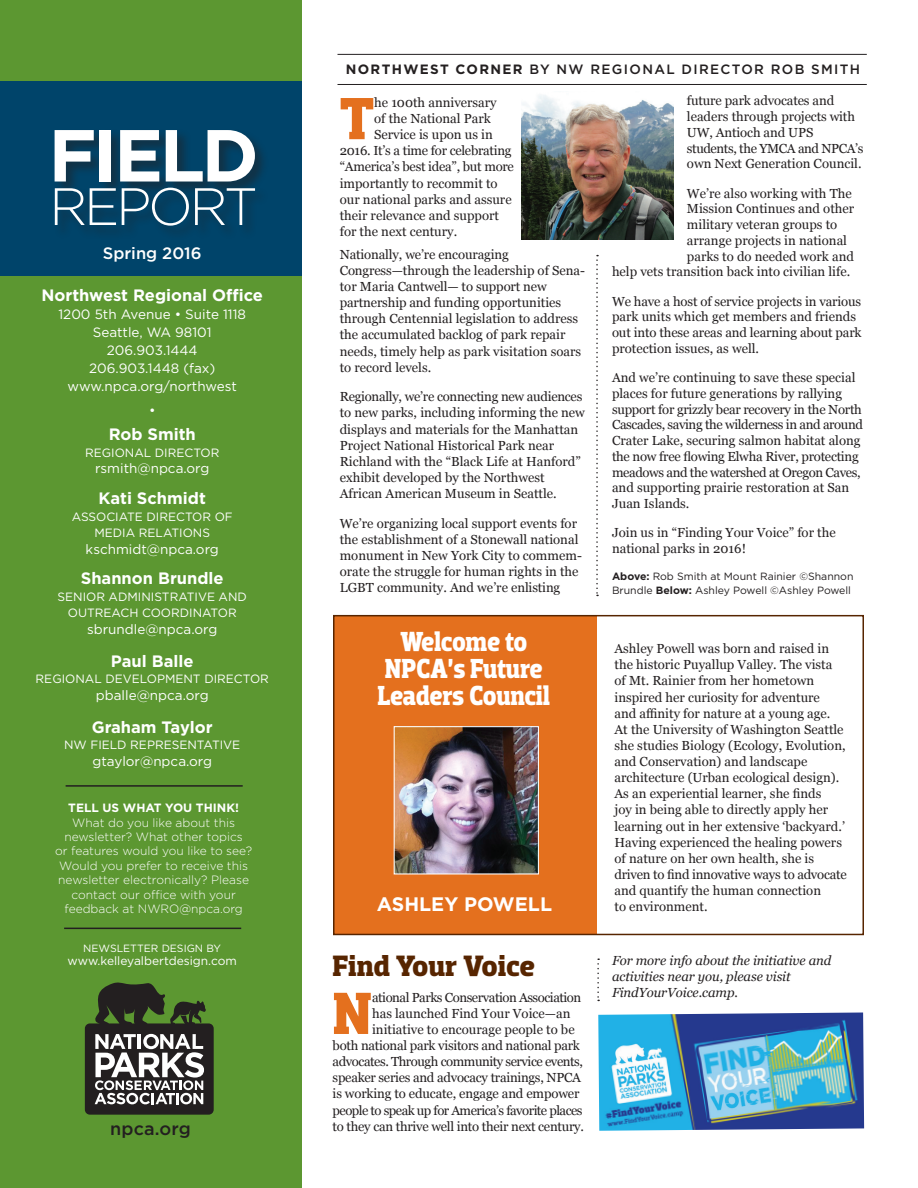
<style>
.page{position:relative;width:918px;height:1188px;background:#fff}
.page>*{position:absolute;margin:0;border:0;box-sizing:border-box;transform-origin:0 0}
.t1{font:700 73.5px "Gotham";letter-spacing:-.05em;color:#fff}
.NEW_body_text{font:700 60.6px "Dobra Slab";color:#e4701e}
.t2{font:300 52.5px "Gotham";letter-spacing:-.06em;color:#fff}
.NEW_Headline{font:700 30px "Dobra Slab";color:#572500}
.NEW_Headline-2{font:700 28.05px "Dobra Slab";letter-spacing:-.015em;color:#fff;scale:.91 1}
.t3{font:700 19.5px "Gotham";color:#fff}
.t4{font:500 18px "Gotham";letter-spacing:.01em;color:#231f20}
.New_Staff_Titles{font:700 16.5px "Gotham";color:#fff}
.t5{font:500 16.5px "Gotham";color:#fff}
.t6{font:13.5px "Gotham";color:#fff}
.t7{font:500 13.5px "Gotham";letter-spacing:.1em;color:#231f20}
.NEW_body_text-2{font:13.2px/16.2px "Georgia";color:#231f20}
.NEW_body_text-3{font:13.2px "Georgia";letter-spacing:-.02em;color:#231f20}
.NEW_body_text-4{font:italic 13.2px/16.2px "Georgia";letter-spacing:-.005em;color:#231f20}
.NEW_body_text-5{font:13.2px "Georgia";letter-spacing:-.035em;color:#231f20}
.NEW_body_text-6{font:13.2px "Georgia";letter-spacing:-.04em;color:#231f20}
.t8{font:300 12px/14.4px "Gotham";color:#fff;text-align:center}
.New_Staff_Title{font:12px/16.5px "Gotham";color:#fff;text-align:center}
.t9{font:700 12px "Gotham";color:#fff}
.NEW_Caption{font:10.5px/13.5px "Gotham";color:#231f20}
.New_Staff_Title-2{font:10.5px "Gotham";color:#fff}
.s1{font-weight:700}
</style>
<div class="page">
<div style="left:0;top:0;width:302px;height:1188px;background:#5c9731"></div>
<div style="left:0;top:81px;width:302px;height:194px;background:#00446a"></div>
<div style="left:53px;top:128px;width:217px;height:112px;background:#231f20;opacity:.5"></div>
<hr style="left:66px;top:785px;width:177px;height:2px;background:#231f20">
<hr style="left:64px;top:928px;width:177px;height:1px;background:#231f20">
<svg style="left:85px;top:983px;width:129px;height:132px;background:#585f4f"></svg>
<img style="left:598px;top:1012px;width:266px;height:119px">
<hr style="left:338px;top:54px;width:529px;height:1px;background:#231f20">
<hr style="left:338px;top:84px;width:529px;height:1px;background:#231f20">
<svg style="left:596px;top:255px;width:2px;height:341px"></svg>
<img style="left:522px;top:95px;width:151px;height:144px">
<svg style="left:597px;top:958px;width:2px;height:43px"></svg>
<div style="left:334px;top:616px;width:262px;height:318px;background:#e4701e"></div>
<div style="left:333px;top:615px;width:531px;height:320px;border:2px solid #572500"></div>
<img style="left:396px;top:728px;width:141px;height:144px">
<div style="left:394px;top:726px;width:145px;height:148px;border:1px solid #fff"></div>
<p class="t1" style="left:48px;top:113px;width:212px">FIELD</p>
<p class="t2" style="left:49px;top:178px;width:210px">REPORT</p>
<p class="t5" style="left:103px;top:244px;width:100px">Spring 2016</p>
<p class="New_Staff_Titles" style="left:42px;top:286px;width:223px">Northwest Regional Office</p>
<p class="t6" style="left:58px;top:307px;width:189px">1200 5th Avenue • Suite 1118</p>
<p class="t6" style="left:93px;top:325px;width:120px">Seattle, WA 98101</p>
<p class="t6" style="left:107px;top:343px;width:92px">206.903.1444</p>
<p class="t6" style="left:89px;top:361px;width:128px">206.903.1448 (fax)</p>
<p class="t6" style="left:68px;top:379px;width:171px">www.npca.org/northwest</p>
<p class="t6" style="left:149px;top:403px;width:8px">•</p>
<p class="New_Staff_Titles" style="left:109px;top:425px;width:89px">Rob Smith</p>
<p class="New_Staff_Title" style="left:85px;top:444px;width:136px">REGIONAL DIRECTOR</p>
<p class="t6" style="left:95px;top:461px;width:116px">rsmith@npca.org</p>
<p class="New_Staff_Titles" style="left:99px;top:489px;width:109px">Kati Schmidt</p>
<p class="New_Staff_Title" style="left:72px;top:508px;width:163px">ASSOCIATE DIRECTOR OF<br>MEDIA RELATIONS</p>
<p class="t6" style="left:86px;top:541px;width:135px">kschmidt@npca.org</p>
<p class="New_Staff_Titles" style="left:81px;top:569px;width:144px">Shannon Brundle</p>
<p class="New_Staff_Title" style="left:57px;top:588px;width:191px">SENIOR ADMINISTRATIVE AND</p>
<p class="New_Staff_Title" style="left:68px;top:605px;width:170px">OUTREACH COORDINATOR</p>
<p class="t6" style="left:87px;top:622px;width:132px">sbrundle@npca.org</p>
<p class="New_Staff_Titles" style="left:111px;top:652px;width:84px">Paul Balle</p>
<p class="New_Staff_Title" style="left:36px;top:671px;width:235px">REGIONAL DEVELOPMENT DIRECTOR</p>
<p class="t6" style="left:96px;top:688px;width:114px">pballe@npca.org</p>
<p class="New_Staff_Titles" style="left:92px;top:718px;width:122px">Graham Taylor</p>
<p class="New_Staff_Title" style="left:64px;top:737px;width:178px">NW FIELD REPRESENTATIVE</p>
<p class="t6" style="left:92px;top:754px;width:121px">gtaylor@npca.org</p>
<p class="t9" style="left:68px;top:801px;width:172px">TELL US WHAT YOU THINK!</p>
<p class="t8" style="left:55px;top:815px;width:199px">What do you like about this newsletter? What other topics<br>or features would you like to see?<br>Would you prefer to receive this newsletter electronically? Please contact our office with your feedback at NWRO@npca.org</p>
<p class="New_Staff_Title-2" style="left:83px;top:942px;width:139px">NEWSLETTER DESIGN BY</p>
<p class="New_Staff_Title" style="left:68px;top:953px;width:171px">www.kelleyalbertdesign.com</p>
<p class="t4" style="left:110px;top:1119px;width:82px">npca.org</p>
<p class="t7" style="left:346px;top:61px;width:516px"><span class="s1">NORTHWEST CORNER</span> BY NW REGIONAL DIRECTOR ROB SMITH</p>
<p class="NEW_body_text" style="left:340px;top:83px;width:36px">T</p>
<p class="NEW_body_text-2" style="left:374px;top:94px;width:124px">he 100th anniversary</p>
<p class="NEW_body_text-2" style="left:374px;top:110px;width:118px">of the National Park</p>
<p class="NEW_body_text-2" style="left:374px;top:126px;width:120px">Service is upon us in</p>
<p class="NEW_body_text-3" style="left:340px;top:141px;width:173px">2016. It’s a time for celebrating</p>
<p class="NEW_body_text-3" style="left:340px;top:157px;width:176px">“America’s best idea”, but more</p>
<p class="NEW_body_text-2" style="left:340px;top:174px;width:159px">importantly to recommit to</p>
<p class="NEW_body_text-2" style="left:340px;top:191px;width:173px">our national parks and assure</p>
<p class="NEW_body_text-2" style="left:340px;top:207px;width:161px">their relevance and support</p>
<p class="NEW_body_text-2" style="left:340px;top:223px;width:119px">for the next century.</p>
<p class="NEW_body_text-2" style="left:340px;top:246px;width:247px">Nationally, we’re encouraging Congress—through the leadership of Sena&shy;tor Maria Cantwell— to support new partnership and funding opportunities through Centennial legislation to address the accumulated backlog of park repair needs, timely help as park visitation soars to record levels.</p>
<p class="NEW_body_text-2" style="left:340px;top:388px;width:247px">Regionally, we’re connecting new audiences to new parks, including informing the new displays and materials for the Manhattan Project National Historical Park near Richland with the “Black Life at Hanford” exhibit developed by the Northwest African American Museum in Seattle.</p>
<p class="NEW_body_text-2" style="left:340px;top:515px;width:244px">We’re organizing local support events for the establishment of a Stonewall national monument in New York City to commem&shy;orate the struggle for human rights in the LGBT community. And we’re enlisting</p>
<p class="NEW_body_text-2" style="left:687px;top:92px;width:178px;line-height:15.8px">future park advocates and leaders through projects with<br>UW, Antioch and UPS students, the YMCA and NPCA’s own Next Generation Council.</p>
<p class="NEW_body_text-2" style="left:687px;top:184px;width:166px">We’re also working with The</p>
<p class="NEW_body_text-2" style="left:687px;top:200px;width:169px">Mission Continues and other</p>
<p class="NEW_body_text-2" style="left:687px;top:216px;width:152px">military veteran groups to</p>
<p class="NEW_body_text-2" style="left:687px;top:232px;width:162px">arrange projects in national</p>
<p class="NEW_body_text-2" style="left:687px;top:247px;width:169px">parks to do needed work and</p>
<p class="NEW_body_text-2" style="left:612px;top:263px;width:240px">help vets transition back into civilian life.</p>
<p class="NEW_body_text-2" style="left:612px;top:293px;width:251px;line-height:15.8px">We have a host of service projects in various park units which get members and friends out into these areas and learning about park protection issues, as well.</p>
<p class="NEW_body_text-2" style="left:612px;top:369px;width:252px;line-height:15.8px">And we’re continuing to save these special places for future generations by rallying support for grizzly bear recovery in the North Cascades, saving the wilderness in and around Crater Lake, securing salmon habitat along the now free flowing Elwha River, protecting meadows and the watershed at Oregon Caves, and supporting prairie restoration at San Juan Islands.</p>
<p class="NEW_body_text-2" style="left:612px;top:524px;width:225px">Join us in “Finding Your Voice” for the national parks in 2016!</p>
<p class="NEW_Caption" style="left:612px;top:570px;width:243px"><span class="s1">Above:</span> Rob Smith at Mount Rainier ©Shannon<br>Brundle <span class="s1">Below:</span> Ashley Powell ©Ashley Powell</p>
<p class="NEW_Headline-2" style="left:400px;top:625px;width:141px">Welcome to</p>
<p class="NEW_Headline-2" style="left:385px;top:652px;width:175px">NPCA’s Future</p>
<p class="NEW_Headline-2" style="left:378px;top:679px;width:191px">Leaders Council</p>
<p class="NEW_body_text-2" style="left:615px;top:640px;width:234px">Ashley Powell was born and raised in the historic Puyallup Valley. The vista of Mt. Rainier from her hometown inspired her curiosity for adventure<br>and affinity for nature at a young age.<br>At the University of Washington Seattle she studies Biology (Ecology, Evolution, and Conservation) and landscape architecture (Urban ecological design).<br>As an experiential learner, she finds<br>joy in being able to directly apply her learning out in her extensive ‘backyard.’ Having experienced the healing powers of nature on her own health, she is driven to find innovative ways to advocate and quantify the human connection</p>
<p class="t3" style="left:377px;top:893px;width:177px">ASHLEY POWELL</p>
<p class="NEW_body_text-2" style="left:615px;top:898px;width:95px">to environment.</p>
<p class="NEW_Headline" style="left:333px;top:949px;width:204px">Find Your Voice</p>
<p class="NEW_body_text" style="left:333px;top:978px;width:41px">N</p>
<p class="NEW_body_text-5" style="left:372px;top:988px;width:211px">ational Parks Conservation Association</p>
<p class="NEW_body_text-2" style="left:372px;top:1005px;width:200px">has launched Find Your Voice—an</p>
<p class="NEW_body_text-2" style="left:372px;top:1021px;width:204px">initiative to encourage people to be</p>
<p class="NEW_body_text-3" style="left:333px;top:1036px;width:249px">both national park visitors and national park</p>
<p class="NEW_body_text-5" style="left:333px;top:1052px;width:252px">advocates. Through community service events,</p>
<p class="NEW_body_text-3" style="left:333px;top:1068px;width:250px">speaker series and advocacy trainings, NPCA</p>
<p class="NEW_body_text-2" style="left:333px;top:1085px;width:248px">is working to educate, engage and empower</p>
<p class="NEW_body_text-6" style="left:333px;top:1100px;width:252px">people to speak up for America’s favorite places</p>
<p class="NEW_body_text-3" style="left:333px;top:1117px;width:253px">to they can thrive well into their next century.</p>
<p class="NEW_body_text-4" style="left:612px;top:952px;width:221px">For more info about the initiative and activities near you, please visit<br>FindYourVoice.camp.</p>
</div>
